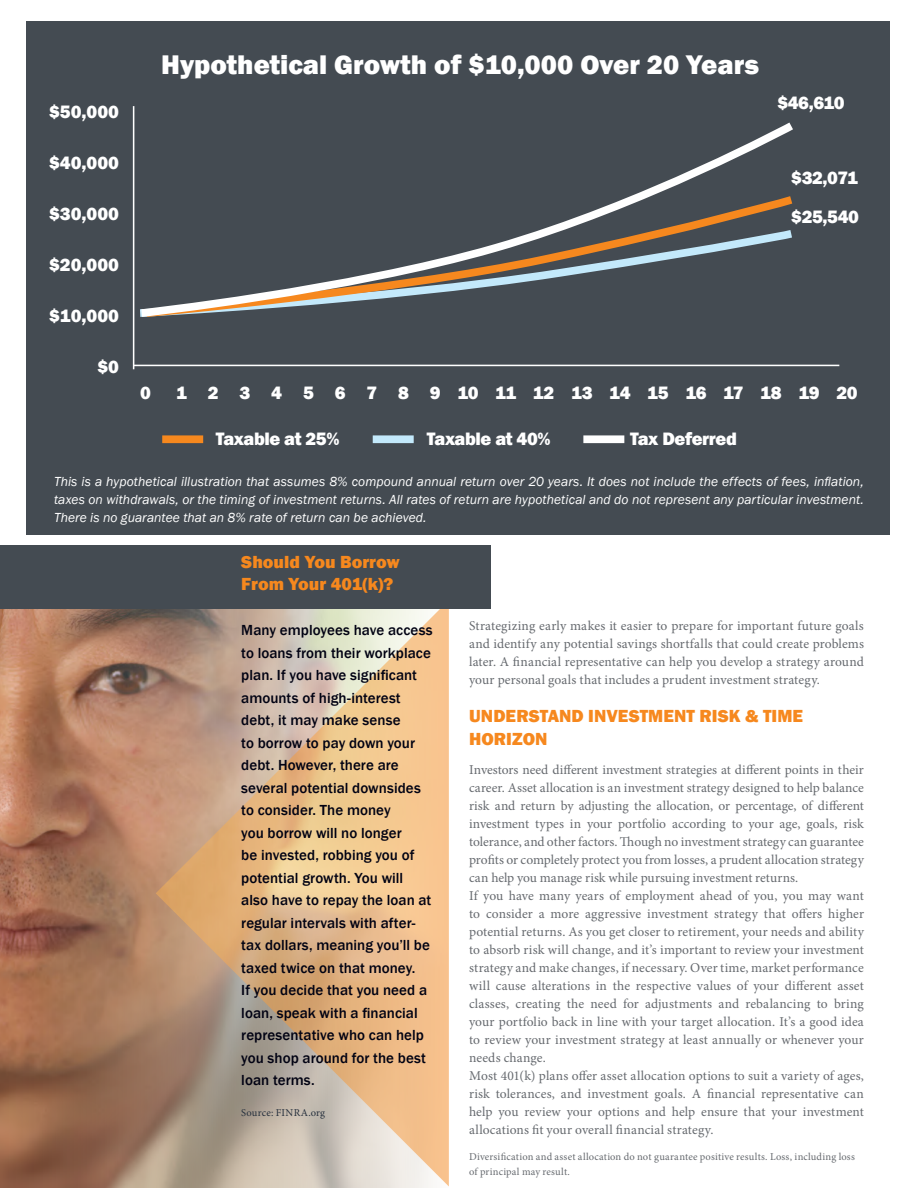
<style>
.page{position:relative;width:918px;height:1188px;background:#fff}
.page>*{position:absolute;margin:0;border:0;box-sizing:border-box;transform-origin:0 0}
.t1{font:800 27.75px "Franklin Gothic";color:#fff}
.t2{font:800 18.45px/38.5px "Franklin Gothic";letter-spacing:-.02em;color:#fff}
.t3{font:800 18px/22.5px "Franklin Gothic";letter-spacing:.005em;color:#f6881e}
.t4{font:500 15px/22.5px "Franklin Gothic";letter-spacing:.005em;color:#010213}
.t5{font:13.5px/18px "Minion Pro";letter-spacing:.005em;color:#666a6f;text-align:justify}
.t6{font:italic 13.5px/18px "Franklin Gothic";letter-spacing:.005em;color:#fff;text-align:justify}
.t7{font:10.5px/15px "Minion Pro";letter-spacing:.015em;color:#666a6f}
.t8{font:10.5px "Minion Pro";letter-spacing:.025em;color:#26303d}
</style>
<div class="page">
<div style="left:26px;top:21px;width:864px;height:513px;background:#444b52"></div>
<hr style="left:133px;top:106px;width:1px;height:263px;background:#fff">
<hr style="left:134px;top:365px;width:705px;height:1px;background:#fff">
<svg style="left:134px;top:118px;width:659px;height:203px"></svg>
<div style="left:162px;top:435px;width:41px;height:8px;background:#f6881e"></div>
<div style="left:373px;top:435px;width:41px;height:8px;background:#c3e9fb"></div>
<div style="left:583px;top:435px;width:41px;height:8px;background:#fff"></div>
<img style="left:0;top:609px;width:449px;height:579px">
<svg style="left:156px;top:609px;width:293px;height:577px"></svg>
<div style="left:0;top:546px;width:490px;height:63px;background:#444b52"></div>
<h2 class="t2" style="left:49px;top:93px;width:72px">$50,000</h2>
<h2 class="t2" style="left:49px;top:144px;width:72px">$40,000</h2>
<h2 class="t2" style="left:49px;top:195px;width:72px">$30,000</h2>
<h2 class="t2" style="left:49px;top:245px;width:72px">$20,000</h2>
<h2 class="t2" style="left:49px;top:296px;width:71px">$10,000</h2>
<h2 class="t2" style="left:97px;top:347px;width:23px">$0</h2>
<h1 class="t1" style="left:161px;top:46px;width:599px">Hypothetical Growth of $10,000 Over 20 Years</h1>
<h2 class="t2" style="left:777px;top:83px;width:69px">$46,610</h2>
<h2 class="t2" style="left:791px;top:159px;width:69px">$32,071 $25,540</h2>
<h2 class="t2" style="left:140px;top:373px;width:12px">0</h2>
<h2 class="t2" style="left:176px;top:373px;width:683px">1 2 3 4 5 6 7 8 9 10 11 12 13 14 15 16 17 18 19 20</h2>
<h2 class="t2" style="left:216px;top:419px;width:125px">Taxable at 25%</h2>
<h2 class="t2" style="left:427px;top:419px;width:125px">Taxable at 40%</h2>
<h2 class="t2" style="left:630px;top:419px;width:108px">Tax Deferred</h2>
<p class="t6" style="left:54px;top:473px;width:811px">This is a hypothetical illustration that assumes 8% compound annual return over 20 years. It does not include the effects of fees, inflation, taxes on withdrawals, or the timing of investment returns. All rates of return are hypothetical and do not represent any particular investment.<br>There is no guarantee that an 8% rate of return can be achieved.</p>
<h3 class="t3" style="left:241px;top:550px;width:160px">Should You Borrow<br>From Your 401(k)?</h3>
<p class="t4" style="left:241px;top:619px;width:193px">Many employees have access to loans from their workplace plan. If you have significant amounts of high-interest debt, it may make sense<br>to borrow to pay down your debt. However, there are several potential downsides to consider. The money<br>you borrow will no longer<br>be invested, robbing you of potential growth. You will also have to repay the loan at regular intervals with after&shy;tax dollars, meaning you’ll be taxed twice on that money.<br>If you decide that you need a loan, speak with a financial representative who can help you shop around for the best loan terms.</p>
<p class="t8" style="left:241px;top:1106px;width:85px">Source: FINRA.org</p>
<p class="t5" style="left:469px;top:617px;width:396px">Strategizing early makes it easier to prepare for important future goals and identify any potential savings shortfalls that could create problems later. A financial representative can help you develop a strategy around your personal goals that includes a prudent investment strategy.</p>
<h3 class="t3" style="left:469px;top:705px;width:335px">UNDERSTAND INVESTMENT RISK &amp; TIME<br>HORIZON</h3>
<p class="t5" style="left:469px;top:761px;width:396px;text-align:left">Investors need different investment strategies at different points in their career. Asset allocation is an investment strategy designed to help balance risk and return by adjusting the allocation, or percentage, of different investment types in your portfolio according to your age, goals, risk tolerance, and other factors. Though no investment strategy can guarantee profits or completely protect you from losses, a prudent allocation strategy can help you manage risk while pursuing investment returns.<br>If you have many years of employment ahead of you, you may want to consider a more aggressive investment strategy that offers higher potential returns. As you get closer to retirement, your needs and ability to absorb risk will change, and it’s important to review your investment strategy and make changes, if necessary. Over time, market performance will cause alterations in the respective values of your different asset classes, creating the need for adjustments and rebalancing to bring your portfolio back in line with your target allocation. It’s a good idea to review your investment strategy at least annually or whenever your needs change.<br>Most 401(k) plans offer asset allocation options to suit a variety of ages, risk tolerances, and investment goals. A financial representative can help you review your options and help ensure that your investment allocations fit your overall financial strategy.</p>
<p class="t7" style="left:469px;top:1149px;width:387px">Diversification and asset allocation do not guarantee positive results. Loss, including loss of principal may result.</p>
</div>
